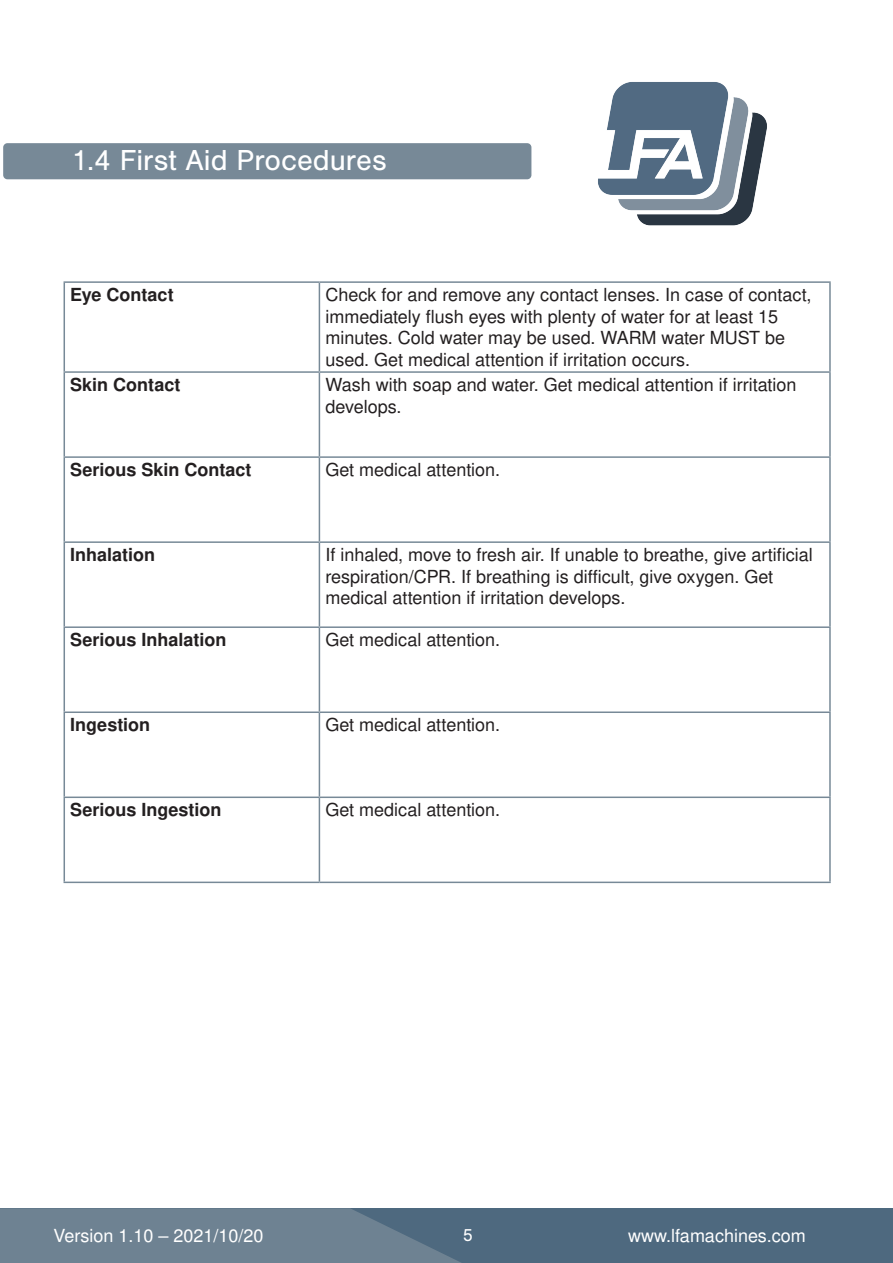
<style>
.page{position:relative;width:893px;height:1263px;background:#fff}
.page>*{position:absolute;margin:0;border:0;box-sizing:border-box;transform-origin:0 0}
.Subheading_1{font:30px "Nimbus San";color:#fff}
.t1{font:18px/21.6px "Nimbus San L";color:#231f20}
.t2{font:700 18px "Nimbus San L";color:#231f20}
.t3{font:18px "Nimbus San L";color:#fff}
.t4{font:18px "Nimbus San";color:#fff}
</style>
<div class="page">
<div style="left:1px;top:1208px;width:892px;height:55px;background:#4e697f"></div>
<svg style="left:0;top:1208px;width:461px;height:55px;background:#6a7e8f"></svg>
<img style="left:598px;top:82px;width:169px;height:144px">
<div style="left:3px;top:143px;width:528px;height:36px;background:#778997;border-radius:4px"></div>
<hr style="left:64px;top:281px;width:255px;height:2px;background:#778997">
<hr style="left:64px;top:283px;width:1px;height:88px;background:#778997">
<hr style="left:319px;top:281px;width:512px;height:2px;background:#778997">
<hr style="left:319px;top:283px;width:1px;height:88px;background:#778997">
<hr style="left:829px;top:283px;width:2px;height:88px;background:#778997">
<hr style="left:64px;top:371px;width:255px;height:2px;background:#778997">
<hr style="left:64px;top:373px;width:1px;height:83px;background:#778997">
<hr style="left:319px;top:371px;width:512px;height:2px;background:#778997">
<hr style="left:319px;top:373px;width:1px;height:83px;background:#778997">
<hr style="left:829px;top:373px;width:2px;height:83px;background:#778997">
<hr style="left:64px;top:456px;width:255px;height:2px;background:#778997">
<hr style="left:64px;top:458px;width:1px;height:83px;background:#778997">
<hr style="left:319px;top:456px;width:512px;height:2px;background:#778997">
<hr style="left:319px;top:458px;width:1px;height:83px;background:#778997">
<hr style="left:829px;top:458px;width:2px;height:83px;background:#778997">
<hr style="left:64px;top:541px;width:255px;height:2px;background:#778997">
<hr style="left:64px;top:543px;width:1px;height:83px;background:#778997">
<hr style="left:319px;top:541px;width:512px;height:2px;background:#778997">
<hr style="left:319px;top:543px;width:1px;height:83px;background:#778997">
<hr style="left:829px;top:543px;width:2px;height:83px;background:#778997">
<hr style="left:64px;top:626px;width:255px;height:2px;background:#778997">
<hr style="left:64px;top:628px;width:1px;height:83px;background:#778997">
<hr style="left:319px;top:626px;width:512px;height:2px;background:#778997">
<hr style="left:319px;top:628px;width:1px;height:83px;background:#778997">
<hr style="left:829px;top:628px;width:2px;height:83px;background:#778997">
<hr style="left:64px;top:711px;width:255px;height:2px;background:#778997">
<hr style="left:64px;top:713px;width:1px;height:83px;background:#778997">
<hr style="left:319px;top:711px;width:512px;height:2px;background:#778997">
<hr style="left:319px;top:713px;width:1px;height:83px;background:#778997">
<hr style="left:829px;top:713px;width:2px;height:83px;background:#778997">
<hr style="left:64px;top:796px;width:255px;height:2px;background:#778997">
<hr style="left:64px;top:798px;width:1px;height:83px;background:#778997">
<hr style="left:319px;top:796px;width:512px;height:2px;background:#778997">
<hr style="left:319px;top:798px;width:1px;height:83px;background:#778997">
<hr style="left:829px;top:798px;width:2px;height:83px;background:#778997">
<hr style="left:64px;top:881px;width:255px;height:2px;background:#778997">
<hr style="left:319px;top:881px;width:512px;height:2px;background:#778997">
<p class="Subheading_1" style="left:72px;top:143px;width:316px">1.4 First Aid Procedures</p>
<p class="t2" style="left:70px;top:282px;width:105px">Eye Contact</p>
<p class="t1" style="left:325px;top:283px;width:488px">Check for and remove any contact lenses. In case of contact, immediately flush eyes with plenty of water for at least 15 minutes. Cold water may be used. WARM water MUST be used. Get medical attention if irritation occurs.</p>
<p class="t2" style="left:70px;top:372px;width:112px">Skin Contact</p>
<p class="t1" style="left:325px;top:373px;width:472px">Wash with soap and water. Get medical attention if irritation develops.</p>
<p class="t2" style="left:70px;top:457px;width:183px">Serious Skin Contact</p>
<p class="t1" style="left:325px;top:458px;width:176px">Get medical attention.</p>
<p class="t2" style="left:70px;top:542px;width:86px">Inhalation</p>
<p class="t1" style="left:325px;top:543px;width:489px">If inhaled, move to fresh air. If unable to breathe, give artificial respiration/CPR. If breathing is difficult, give oxygen. Get medical attention if irritation develops.</p>
<p class="t2" style="left:70px;top:627px;width:158px">Serious Inhalation</p>
<p class="t1" style="left:325px;top:628px;width:176px">Get medical attention.</p>
<p class="t2" style="left:70px;top:712px;width:82px">Ingestion</p>
<p class="t1" style="left:325px;top:714px;width:176px">Get medical attention.</p>
<p class="t2" style="left:70px;top:797px;width:153px">Serious Ingestion</p>
<p class="t1" style="left:325px;top:799px;width:176px">Get medical attention.</p>
<p class="t3" style="left:53px;top:1222px;width:212px">Version 1.10 – 2021/10/20</p>
<p class="t4" style="left:456px;top:1225px;width:12px">5</p>
<p class="t3" style="left:690px;top:1222px;width:147px">tabletpr ses.com</p>
<p class="t3" style="left:628px;top:1223px;width:179px">www.lfamachines.com</p>
<p class="t4" style="left:463px;top:1225px;width:12px">5</p>
</div>
